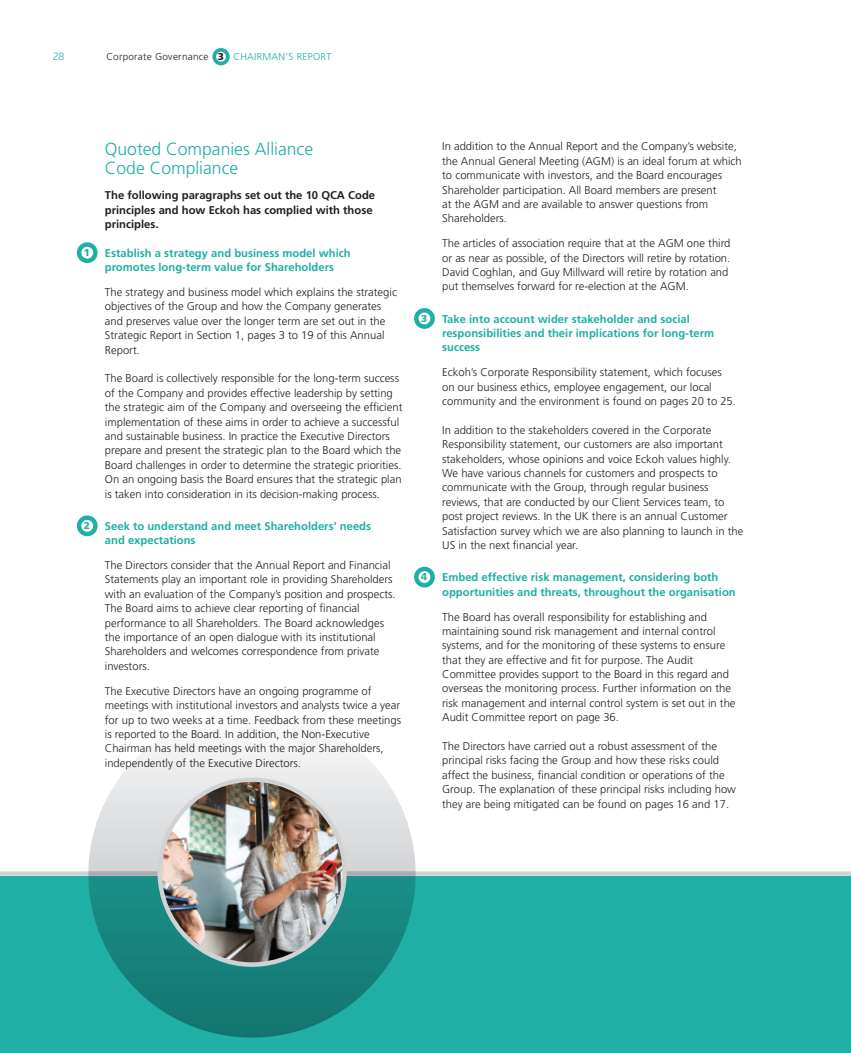
<style>
.page{position:relative;width:851px;height:1053px;background:#fff}
.page>*{position:absolute;margin:0;border:0;box-sizing:border-box;transform-origin:0 0}
.t1{font:300 17.5px/19.4px "Frutiger LT Std";color:#1fafa4}
.t2{font:300 11.25px/14.4px "Frutiger LT Std";color:#231f20}
.t3{font:700 11.25px/14.4px "Frutiger LT Std";color:#1fafa4}
.t4{font:700 11.25px/14.4px "Frutiger LT Std";color:#231f20}
.t5{font:300 10px "Frutiger LT Std";letter-spacing:.025em;color:#231f20}
.t6{font:900 10px "Frutiger LT Std";color:#1fafa4}
.t7{font:300 10px "Encode Sans Normal";color:#1fafa4}
.s1{font-weight:900}
.s2{color:#1fafa4}
</style>
<div class="page">
<div style="left:0;top:875px;width:850px;height:177px;background:#1fafa4"></div>
<svg style="left:0;top:871px;width:850px;height:4px;background:#d4d5d7"></svg>
<svg style="left:77px;top:242px;width:21px;height:21px"></svg>
<svg style="left:414px;top:308px;width:21px;height:21px"></svg>
<svg style="left:77px;top:515px;width:21px;height:21px"></svg>
<svg style="left:414px;top:566px;width:21px;height:21px"></svg>
<svg style="left:212px;top:48px;width:18px;height:17px"></svg>
<svg style="left:88px;top:746px;width:327px;height:291px"></svg>
<img style="left:160px;top:779px;width:184px;height:185px;border-radius:92px">
<div style="left:157px;top:777px;width:189px;height:189px;border:4px solid #d1d2d4;border-radius:50%"></div>
<p class="t7" style="left:53px;top:50px;width:13px">28</p>
<p class="t5" style="left:106px;top:51px;width:226px">Corporate Governance <span class="s1">3</span> <span class="s2">CHAIRMAN'S REPORT</span></p>
<p class="t6" style="left:84px;top:246px;width:8px">1</p>
<p class="t6" style="left:84px;top:519px;width:8px">2</p>
<h1 class="t1" style="left:105px;top:139px;width:210px">Quoted Companies Alliance<br>Code Compliance</h1>
<p class="t4" style="left:105px;top:188px;width:272px">The following paragraphs set out the 10 QCA Code principles and how Eckoh has complied with those principles.</p>
<p class="t3" style="left:105px;top:246px;width:247px">Establish a strategy and business model which promotes long-term value for Shareholders</p>
<p class="t2" style="left:105px;top:285px;width:293px">The strategy and business model which explains the strategic objectives of the Group and how the Company generates and preserves value over the longer term are set out in the Strategic Report in Section 1, pages 3 to 19 of this Annual Report.</p>
<p class="t2" style="left:105px;top:371px;width:299px">The Board is collectively responsible for the long-term success of the Company and provides effective leadership by setting the strategic aim of the Company and overseeing the efficient implementation of these aims in order to achieve a successful and sustainable business. In practice the Executive Directors prepare and present the strategic plan to the Board which the Board challenges in order to determine the strategic priorities.<br>On an ongoing basis the Board ensures that the strategic plan is taken into consideration in its decision-making process.</p>
<p class="t3" style="left:105px;top:518px;width:268px">Seek to understand and meet Shareholders’ needs and expectations</p>
<p class="t2" style="left:105px;top:558px;width:292px">The Directors consider that the Annual Report and Financial Statements play an important role in providing Shareholders with an evaluation of the Company’s position and prospects.<br>The Board aims to achieve clear reporting of financial performance to all Shareholders. The Board acknowledges the importance of an open dialogue with its institutional Shareholders and welcomes correspondence from private investors.</p>
<p class="t2" style="left:105px;top:683px;width:298px">The Executive Directors have an ongoing programme of meetings with institutional investors and analysts twice a year for up to two weeks at a time. Feedback from these meetings is reported to the Board. In addition, the Non-Executive Chairman has held meetings with the major Shareholders, independently of the Executive Directors.</p>
<p class="t6" style="left:421px;top:312px;width:8px">3</p>
<p class="t6" style="left:421px;top:571px;width:8px">4</p>
<p class="t2" style="left:442px;top:139px;width:301px">In addition to the Annual Report and the Company’s website, the Annual General Meeting (AGM) is an ideal forum at which to communicate with investors, and the Board encourages Shareholder participation. All Board members are present<br>at the AGM and are available to answer questions from Shareholders.</p>
<p class="t2" style="left:442px;top:236px;width:290px">The articles of association require that at the AGM one third or as near as possible, of the Directors will retire by rotation.<br>David Coghlan, and Guy Millward will retire by rotation and put themselves forward for re-election at the AGM.</p>
<p class="t3" style="left:442px;top:311px;width:273px">Take into account wider stakeholder and social responsibilities and their implications for long-term success</p>
<p class="t2" style="left:442px;top:365px;width:295px">Eckoh’s Corporate Responsibility statement, which focuses on our business ethics, employee engagement, our local community and the environment is found on pages 20 to 25.</p>
<p class="t2" style="left:442px;top:423px;width:303px">In addition to the stakeholders covered in the Corporate Responsibility statement, our customers are also important stakeholders, whose opinions and voice Eckoh values highly.<br>We have various channels for customers and prospects to communicate with the Group, through regular business reviews, that are conducted by our Client Services team, to post project reviews. In the UK there is an annual Customer Satisfaction survey which we are also planning to launch in the US in the next financial year.</p>
<p class="t3" style="left:442px;top:570px;width:295px">Embed effective risk management, considering both opportunities and threats, throughout the organisation</p>
<p class="t2" style="left:442px;top:609px;width:295px">The Board has overall responsibility for establishing and maintaining sound risk management and internal control systems, and for the monitoring of these systems to ensure that they are effective and fit for purpose. The Audit Committee provides support to the Board in this regard and overseas the monitoring process. Further information on the risk management and internal control system is set out in the Audit Committee report on page 36.</p>
<p class="t2" style="left:442px;top:739px;width:295px">The Directors have carried out a robust assessment of the principal risks facing the Group and how these risks could affect the business, financial condition or operations of the Group. The explanation of these principal risks including how they are being mitigated can be found on pages 16 and 17.</p>
</div>
